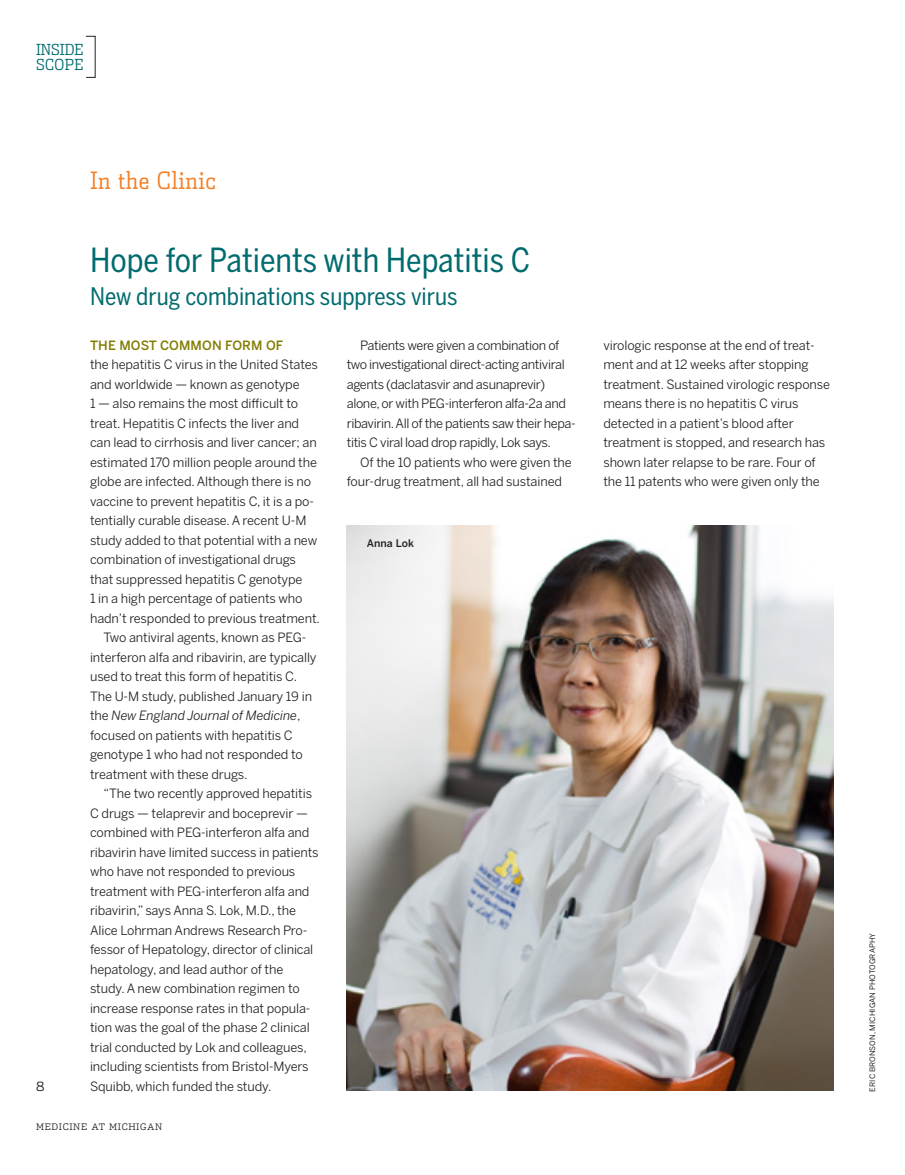
<style>
.page{position:relative;width:905px;height:1175px;background:#fff}
.page>*{position:absolute;margin:0;border:0;box-sizing:border-box;transform-origin:0 0}
.Bent__Headline__22_2{font:33px "Benton Sans Cond Regluar";color:#006b6e}
.Bent__Headline__22_2-2{font:24px "Benton Sans Cond Regluar";color:#006b6e}
.t1{font:300 24px "Dispatch Cond";letter-spacing:.02em;color:#f48026}
.t2{font:300 15.3px/14.2px "Dispatch Cond";color:#006b6e}
.Bent__Body__8_5_13{font:12.75px/19.5px "Benton Sans";letter-spacing:-.01em;color:#231f20}
.Bent__Body__8_5_13-2{font:12.75px/19.5px "Benton Sans";letter-spacing:-.03em;color:#231f20}
.t3{font:300 12.75px "Dispatch";color:#231f20}
.Photo_Caption{font:500 10.5px "Benton Sans";letter-spacing:.01em;color:#231f20}
.t4{font:300 9px "Dispatch";letter-spacing:.07em;color:#231f20}
.t5{font:7.5px "Benton Sans Regluar";letter-spacing:.01em;color:#231f20}
.s1{font-weight:500;color:#827c00}
.s2{font-style:italic}
</style>
<div class="page">
<img style="left:347px;top:525px;width:486px;height:565px">
<p class="t2" style="left:36px;top:43px;width:49px">INSIDE<br>SCOPE</p>
<p class="t1" style="left:90px;top:166px;width:128px">In the Clinic</p>
<p class="t3" style="left:36px;top:1078px;width:10px">8</p>
<p class="Bent__Headline__22_2" style="left:90px;top:241px;width:441px">Hope for Patients with Hepatitis C</p>
<p class="Bent__Headline__22_2-2" style="left:90px;top:282px;width:369px">New drug combinations suppress virus</p>
<p class="Bent__Body__8_5_13" style="left:90px;top:335px;width:231px"><span class="s1">THE MOST COMMON FORM OF<br></span>the hepatitis C virus in the United States and worldwide — known as genotype<br>1 — also remains the most difficult to treat. Hepatitis C infects the liver and can lead to cirrhosis and liver cancer; an estimated 170 million people around the globe are infected. Although there is no vaccine to prevent hepatitis C, it is a po&shy;tentially curable disease. A recent U-M study added to that potential with a new combination of investigational drugs that suppressed hepatitis C genotype<br>1 in a high percentage of patients who hadn’t responded to previous treatment.</p>
<p class="Bent__Body__8_5_13" style="left:90px;top:628px;width:228px;text-indent:14px">Two antiviral agents, known as PEG&shy;interferon alfa and ribavirin, are typically used to treat this form of hepatitis C.<br>The U-M study, published January 19 in the <span class="s2">New England Journal of Medicine</span>, focused on patients with hepatitis C genotype 1 who had not responded to treatment with these drugs.</p>
<p class="Bent__Body__8_5_13" style="left:90px;top:784px;width:230px;text-indent:14px">“The two recently approved hepatitis C drugs — telaprevir and boceprevir — combined with PEG-interferon alfa and ribavirin have limited success in patients who have not responded to previous treatment with PEG-interferon alfa and ribavirin,” says Anna S. Lok, M.D., the Alice Lohrman Andrews Research Pro&shy;fessor of Hepatology, director of clinical hepatology, and lead author of the study. A new combination regimen to increase response rates in that popula&shy;tion was the goal of the phase 2 clinical trial conducted by Lok and colleagues, including scientists from Bristol-Myers Squibb, which funded the study.</p>
<p class="Bent__Body__8_5_13-2" style="left:347px;top:335px;width:230px;text-indent:14px">Patients were given a combination of two investigational direct-acting antiviral agents (daclatasvir and asunaprevir) alone, or with PEG-interferon alfa-2a and ribavirin. All of the patients saw their hepa&shy;titis C viral load drop rapidly, Lok says.</p>
<p class="Bent__Body__8_5_13" style="left:347px;top:452px;width:226px;text-indent:14px">Of the 10 patients who were given the four-drug treatment, all had sustained</p>
<p class="Photo_Caption" style="left:366px;top:537px;width:49px">Anna Lok</p>
<p class="t4" style="left:36px;top:1121px;width:128px">MEDICINE AT MICHIGAN</p>
<p class="Bent__Body__8_5_13" style="left:603px;top:335px;width:228px">virologic response at the end of treat&shy;ment and at 12 weeks after stopping treatment. Sustained virologic response means there is no hepatitis C virus detected in a patient’s blood after treatment is stopped, and research has shown later relapse to be rare. Four of the 11 patents who were given only the</p>
<p class="t5" style="left:868px;top:1091px;width:160px;rotate:-90deg">ERIC BRONSON, MICHIGAN PHOTOGRAPHY</p>
</div>
